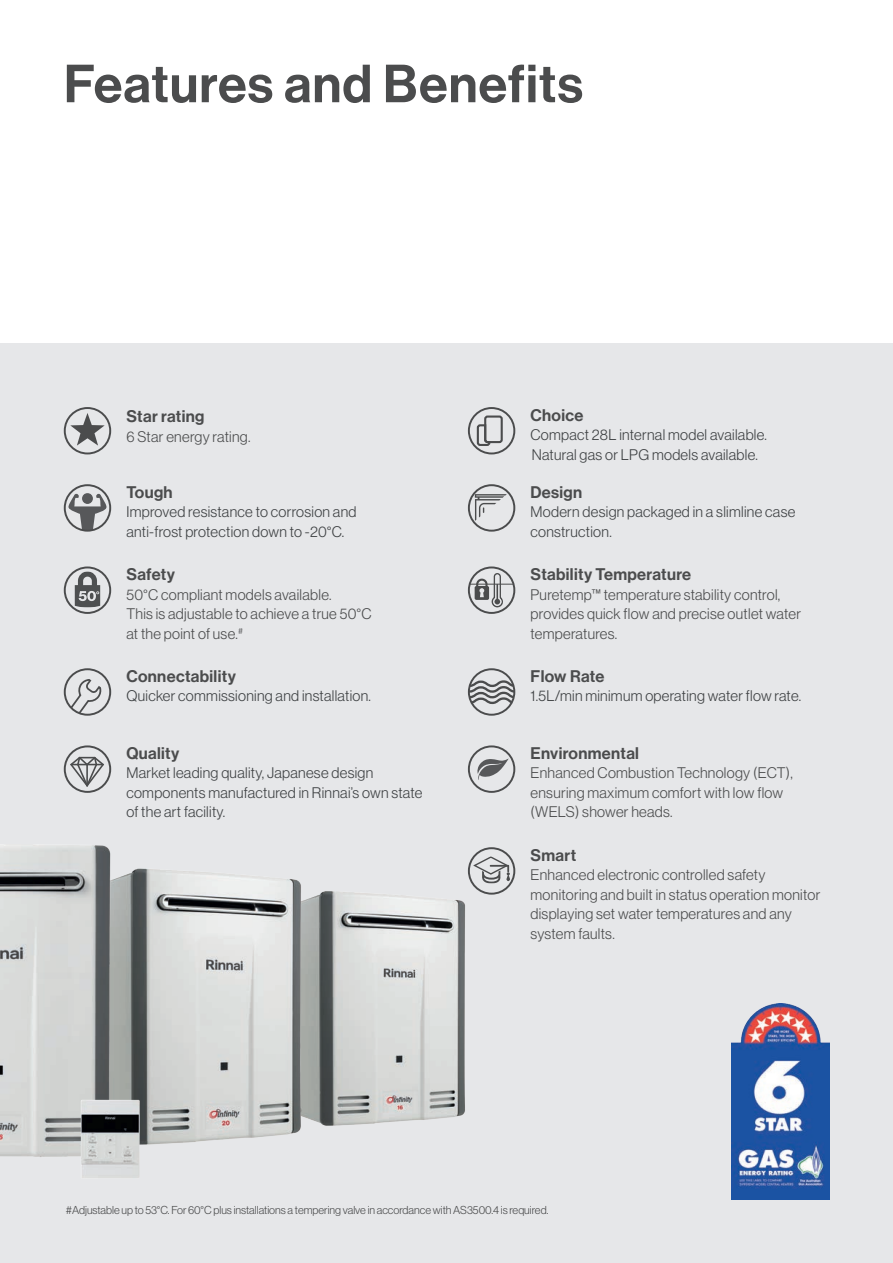
<style>
.page{position:relative;width:893px;height:1263px;background:#fff}
.page>*{position:absolute;margin:0;border:0;box-sizing:border-box;transform-origin:0 0}
.t1{font:500 52.5px "Haas Grot Disp 65";letter-spacing:.02em;color:#4b4c4d}
.t2{font:500 16.5px "Haas Grot Disp 65";letter-spacing:.02em;color:#4b4c4d}
.t3{font:300 15px/19.5px "Haas Grot Disp 45";letter-spacing:.02em;color:#4b4c4d}
.t4{font:300 15px/19.5px "Haas Grot Disp 45";letter-spacing:.02em;color:#3e4143}
.t5{font:300 11.25px "Haas Grot Disp 45";color:#4b4c4d}
</style>
<div class="page">
<div style="left:0;top:343px;width:893px;height:920px;background:#e6e7e9"></div>
<img style="left:316px;top:882px;width:161px;height:244px">
<img style="left:121px;top:868px;width:195px;height:277px">
<img style="left:0;top:845px;width:121px;height:312px">
<img style="left:77px;top:1096px;width:68px;height:82px">
<img style="left:732px;top:1003px;width:97px;height:196px">
<svg style="left:68px;top:494px;width:39px;height:35px"></svg>
<div style="left:64px;top:484px;width:47px;height:48px;border:2px solid #4b4c4d;border-radius:50%"></div>
<svg style="left:477px;top:758px;width:32px;height:22px"></svg>
<div style="left:468px;top:745px;width:47px;height:48px;border:2px solid #4b4c4d;border-radius:50%"></div>
<svg style="left:75px;top:571px;width:25px;height:36px"></svg>
<div style="left:64px;top:566px;width:47px;height:48px;border:2px solid #4b4c4d;border-radius:50%"></div>
<svg style="left:70px;top:413px;width:35px;height:33px"></svg>
<div style="left:64px;top:407px;width:47px;height:47px;border:2px solid #4b4c4d;border-radius:50%"></div>
<svg style="left:69px;top:755px;width:36px;height:33px"></svg>
<div style="left:64px;top:745px;width:47px;height:48px;border:2px solid #4b4c4d;border-radius:50%"></div>
<svg style="left:65px;top:678px;width:38px;height:35px"></svg>
<div style="left:64px;top:668px;width:47px;height:48px;border:2px solid #4b4c4d;border-radius:50%"></div>
<svg style="left:473px;top:856px;width:37px;height:27px"></svg>
<div style="left:468px;top:847px;width:47px;height:48px;border:2px solid #4b4c4d;border-radius:50%"></div>
<div style="left:468px;top:566px;width:47px;height:48px;border:2px solid #4b4c4d;border-radius:50%"></div>
<hr style="left:470px;top:584px;width:44px;height:1px;background:#4b4c4d">
<svg style="left:475px;top:572px;width:28px;height:35px"></svg>
<svg style="left:469px;top:679px;width:45px;height:26px"></svg>
<div style="left:468px;top:668px;width:47px;height:48px;border:2px solid #4b4c4d;border-radius:50%"></div>
<svg style="left:475px;top:494px;width:32px;height:27px"></svg>
<div style="left:468px;top:484px;width:47px;height:48px;border:2px solid #4b4c4d;border-radius:50%"></div>
<svg style="left:477px;top:424px;width:14px;height:22px"></svg>
<div style="left:484px;top:415px;width:19px;height:28px;border:2px solid #4b4c4d;border-radius:2px"></div>
<div style="left:468px;top:407px;width:47px;height:47px;border:2px solid #4b4c4d;border-radius:50%"></div>
<h1 class="t1" style="left:64px;top:53px;width:521px">Features and Benefits</h1>
<p class="t2" style="left:126px;top:407px;width:80px">Star rating</p>
<p class="t3" style="left:126px;top:427px;width:126px">6 Star energy rating.</p>
<p class="t2" style="left:126px;top:482px;width:48px">Tough</p>
<p class="t4" style="left:126px;top:502px;width:232px">Improved resistance to corrosion and anti-frost protection down to -20°C.</p>
<p class="t2" style="left:126px;top:565px;width:50px">Safety</p>
<p class="t3" style="left:126px;top:584px;width:247px">50°C compliant models available.<br>This is adjustable to achieve a true 50°C at the point of use.<sup>#</sup></p>
<p class="t2" style="left:126px;top:666px;width:111px">Connectability</p>
<p class="t4" style="left:126px;top:686px;width:246px">Quicker commissioning and installation.</p>
<p class="t2" style="left:126px;top:744px;width:54px">Quality</p>
<p class="t4" style="left:126px;top:763px;width:297px">Market leading quality, Japanese design components manufactured in Rinnai’s own state of the art facility.</p>
<p class="t2" style="left:530px;top:406px;width:54px">Choice</p>
<p class="t4" style="left:530px;top:425px;width:238px;line-height:20px">Compact 28L internal model available.<br>Natural gas or LPG models available.</p>
<p class="t2" style="left:530px;top:482px;width:53px">Design</p>
<p class="t4" style="left:530px;top:502px;width:266px">Modern design packaged in a slimline case construction.</p>
<p class="t2" style="left:530px;top:565px;width:162px">Stability Temperature</p>
<p class="t3" style="left:530px;top:584px;width:272px">Puretemp™ temperature stability control, provides quick flow and precise outlet water temperatures.</p>
<p class="t2" style="left:530px;top:666px;width:76px">Flow Rate</p>
<p class="t4" style="left:530px;top:686px;width:272px">1.5L/min minimum operating water flow rate.</p>
<p class="t2" style="left:530px;top:744px;width:110px">Environmental</p>
<p class="t3" style="left:530px;top:763px;width:264px">Enhanced Combustion Technology (ECT), ensuring maximum comfort with low flow (WELS) shower heads.</p>
<p class="t2" style="left:530px;top:845px;width:47px">Smart</p>
<p class="t3" style="left:530px;top:865px;width:291px">Enhanced electronic controlled safety monitoring and built in status operation monitor displaying set water temperatures and any system faults.</p>
<p class="t5" style="left:66px;top:1204px;width:484px">#Adjustable up to 53°C. For 60°C plus installations a tempering valve in accordance with AS3500.4 is required.</p>
</div>
